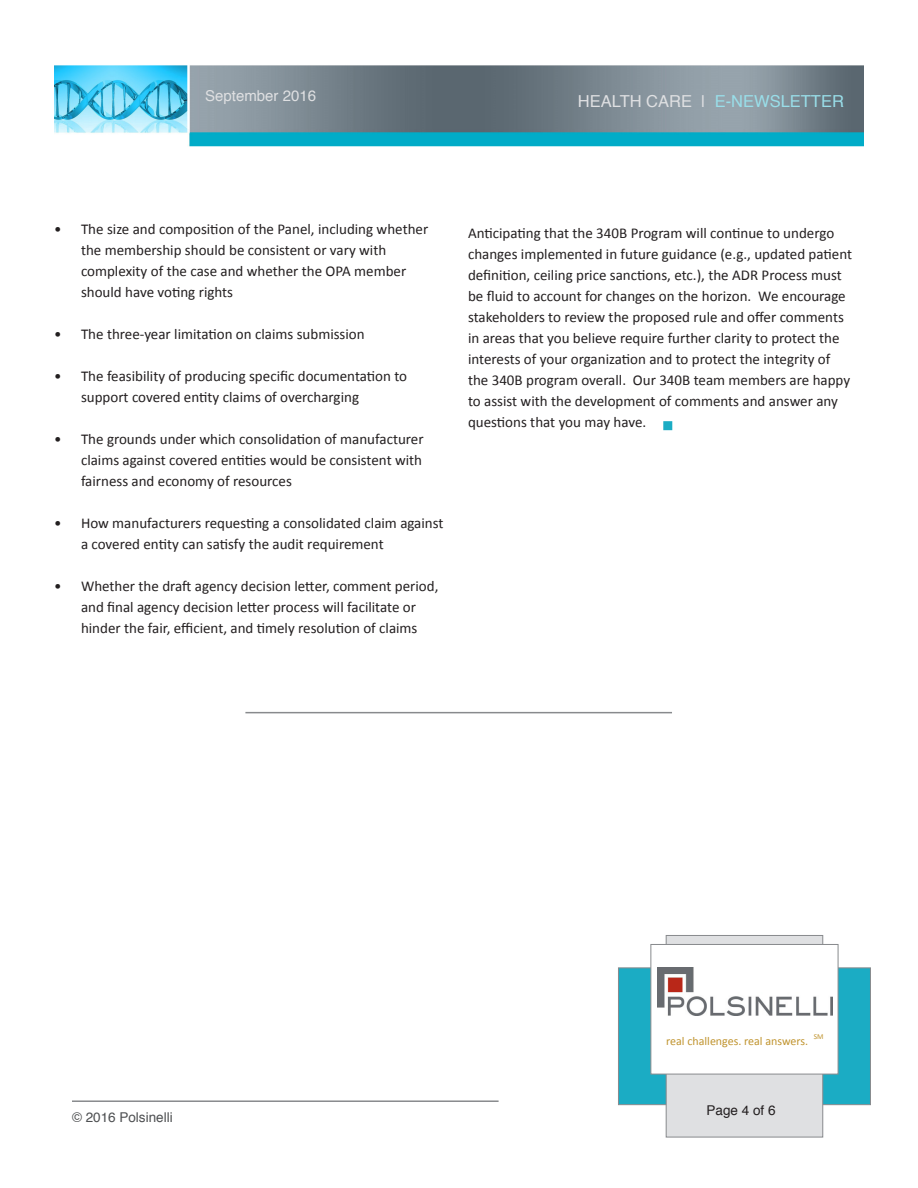
<style>
.page{position:relative;width:918px;height:1188px;background:#fff}
.page>*{position:absolute;margin:0;border:0;box-sizing:border-box;transform-origin:0 0}
.t1{font:16.5px "Helvetica";color:#99dee9}
.t2{font:15px/21px "Calibri";color:#231f20}
.t3{font:15px "Helvetica";color:#dfe0e2}
.t4{font:13.5px "Helvetica";color:#4e5052}
.t5{font:13.5px "Helvetica";color:#231f20}
.t6{font:12px "Calibri";color:#c0942f}
.t7{font:7.5px "Calibri";color:#c0942f}
.s1{color:#dfe0e2}
</style>
<div class="page">
<hr style="left:72px;top:1100px;width:427px;height:2px;background:#888a8d">
<hr style="left:245px;top:712px;width:427px;height:1px;background:#888a8d">
<div style="left:663px;top:421px;width:9px;height:9px;background:#1bacc4;border:2px solid #1bacc4"></div>
<img style="left:54px;top:65px;width:810px;height:82px">
<div style="left:618px;top:968px;width:253px;height:137px;background:#1bacc4;border:1px solid #888a8d"></div>
<div style="left:666px;top:935px;width:157px;height:202px;background:#dfe0e2;border:1px solid #888a8d"></div>
<div style="left:650px;top:944px;width:188px;height:130px;background:#fff;border:1px solid #888a8d"></div>
<img style="left:657px;top:967px;width:176px;height:49px">
<p class="t3" style="left:205px;top:84px;width:112px">September 2016</p>
<p class="t1" style="left:578px;top:88px;width:268px"><span class="s1">HEALTH CARE |</span> E-NEWSLETTER</p>
<p class="t2" style="left:81px;top:218px;width:349px;text-indent:-27px">• The size and composition of the Panel, including whether the membership should be consistent or vary with complexity of the case and whether the OPA member should have voting rights</p>
<p class="t2" style="left:54px;top:323px;width:312px">• The three-year limitation on claims submission</p>
<p class="t2" style="left:81px;top:365px;width:328px;text-indent:-27px">• The feasibility of producing specific documentation to support covered entity claims of overcharging</p>
<p class="t2" style="left:81px;top:428px;width:344px;text-align:justify;text-indent:-27px">• The grounds under which consolidation of manufacturer claims against covered entities would be consistent with fairness and economy of resources</p>
<p class="t2" style="left:81px;top:512px;width:364px;text-indent:-27px">• How manufacturers requesting a consolidated claim against a covered entity can satisfy the audit requirement</p>
<p class="t2" style="left:54px;top:575px;width:386px;text-align:center">• Whether the draft agency decision letter, comment period, and final agency decision letter process will facilitate or<br>hinder the fair, efficient, and timely resolution of claims</p>
<p class="t2" style="left:468px;top:222px;width:386px">Anticipating that the 340B Program will continue to undergo changes implemented in future guidance (e.g., updated patient definition, ceiling price sanctions, etc.), the ADR Process must be fluid to account for changes on the horizon. We encourage stakeholders to review the proposed rule and offer comments in areas that you believe require further clarity to protect the interests of your organization and to protect the integrity of the 340B program overall. Our 340B team members are happy to assist with the development of comments and answer any questions that you may have.</p>
<p class="t4" style="left:72px;top:1107px;width:102px">© 2016 Polsinelli</p>
<p class="t7" style="left:814px;top:1032px;width:11px">SM</p>
<p class="t6" style="left:666px;top:1034px;width:144px">real challenges. real answers.</p>
<p class="t5" style="left:707px;top:1100px;width:71px">Page 4 of 6</p>
</div>
